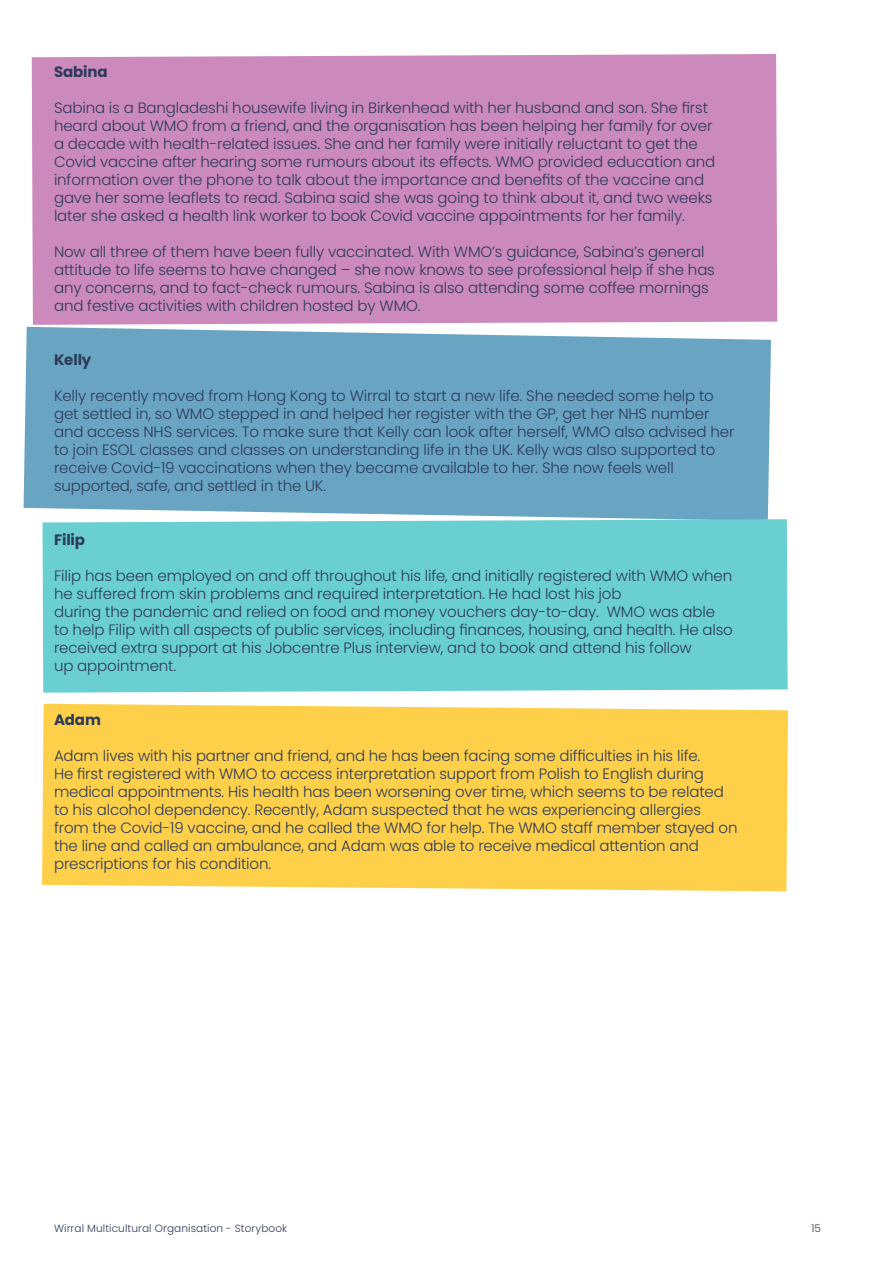
<style>
.page{position:relative;width:872px;height:1263px;background:#fff}
.page>*{position:absolute;margin:0;border:0;box-sizing:border-box;transform-origin:0 0}
.t1{font:300 15px/18px "Poppins";letter-spacing:-.01em;color:#2d3b5b}
.t2{font:700 15px "Poppins";letter-spacing:-.01em;color:#2d3b5b}
.t3{font:300 10.5px "Poppins";letter-spacing:.01em;color:#2d3b5b}
</style>
<div class="page">
<div style="left:32px;top:54px;width:745px;height:271px;background:#cc89bb"></div>
<div style="left:24px;top:327px;width:747px;height:192px;background:#69a5c3"></div>
<div style="left:42px;top:519px;width:745px;height:174px;background:#6acfd0"></div>
<div style="left:42px;top:704px;width:746px;height:187px;background:#fecf48"></div>
<p class="t2" style="left:54px;top:63px;width:55px">Sabina</p>
<p class="t1" style="left:54px;top:99px;width:663px">Sabina is a Bangladeshi housewife living in Birkenhead with her husband and son. She first heard about WMO from a friend, and the organisation has been helping her family for over a decade with health-related issues. She and her family were initially reluctant to get the Covid vaccine after hearing some rumours about its effects. WMO provided education and information over the phone to talk about the importance and benefits of the vaccine and gave her some leaflets to read. Sabina said she was going to think about it, and two weeks later she asked a health link worker to book Covid vaccine appointments for her family.</p>
<p class="t1" style="left:54px;top:243px;width:662px">Now all three of them have been fully vaccinated. With WMO’s guidance, Sabina’s general attitude to life seems to have changed – she now knows to see professional help if she has any concerns, and to fact-check rumours. Sabina is also attending some coffee mornings and festive activities with children hosted by WMO.</p>
<p class="t2" style="left:54px;top:351px;width:39px">Kelly</p>
<p class="t1" style="left:54px;top:387px;width:682px">Kelly recently moved from Hong Kong to Wirral to start a new life. She needed some help to get settled in, so WMO stepped in and helped her register with the GP, get her NHS number and access NHS services. To make sure that Kelly can look after herself, WMO also advised her to join ESOL classes and classes on understanding life in the UK. Kelly was also supported to receive Covid-19 vaccinations when they became available to her. She now feels well supported, safe, and settled in the UK.</p>
<p class="t2" style="left:54px;top:531px;width:33px">Filip</p>
<p class="t1" style="left:54px;top:567px;width:680px">Filip has been employed on and off throughout his life, and initially registered with WMO when he suffered from skin problems and required interpretation. He had lost his job<br>during the pandemic and relied on food and money vouchers day-to-day. WMO was able to help Filip with all aspects of public services, including finances, housing, and health. He also received extra support at his Jobcentre Plus interview, and to book and attend his follow<br>up appointment.</p>
<p class="t2" style="left:54px;top:711px;width:48px">Adam</p>
<p class="t1" style="left:54px;top:747px;width:685px">Adam lives with his partner and friend, and he has been facing some difficulties in his life.<br>He first registered with WMO to access interpretation support from Polish to English during medical appointments. His health has been worsening over time, which seems to be related to his alcohol dependency. Recently, Adam suspected that he was experiencing allergies from the Covid-19 vaccine, and he called the WMO for help. The WMO staff member stayed on the line and called an ambulance, and Adam was able to receive medical attention and prescriptions for his condition.</p>
<p class="t3" style="left:54px;top:1222px;width:235px">Wirral Multicultural Organisation - Storybook</p>
<p class="t3" style="left:811px;top:1222px;width:11px">15</p>
</div>
